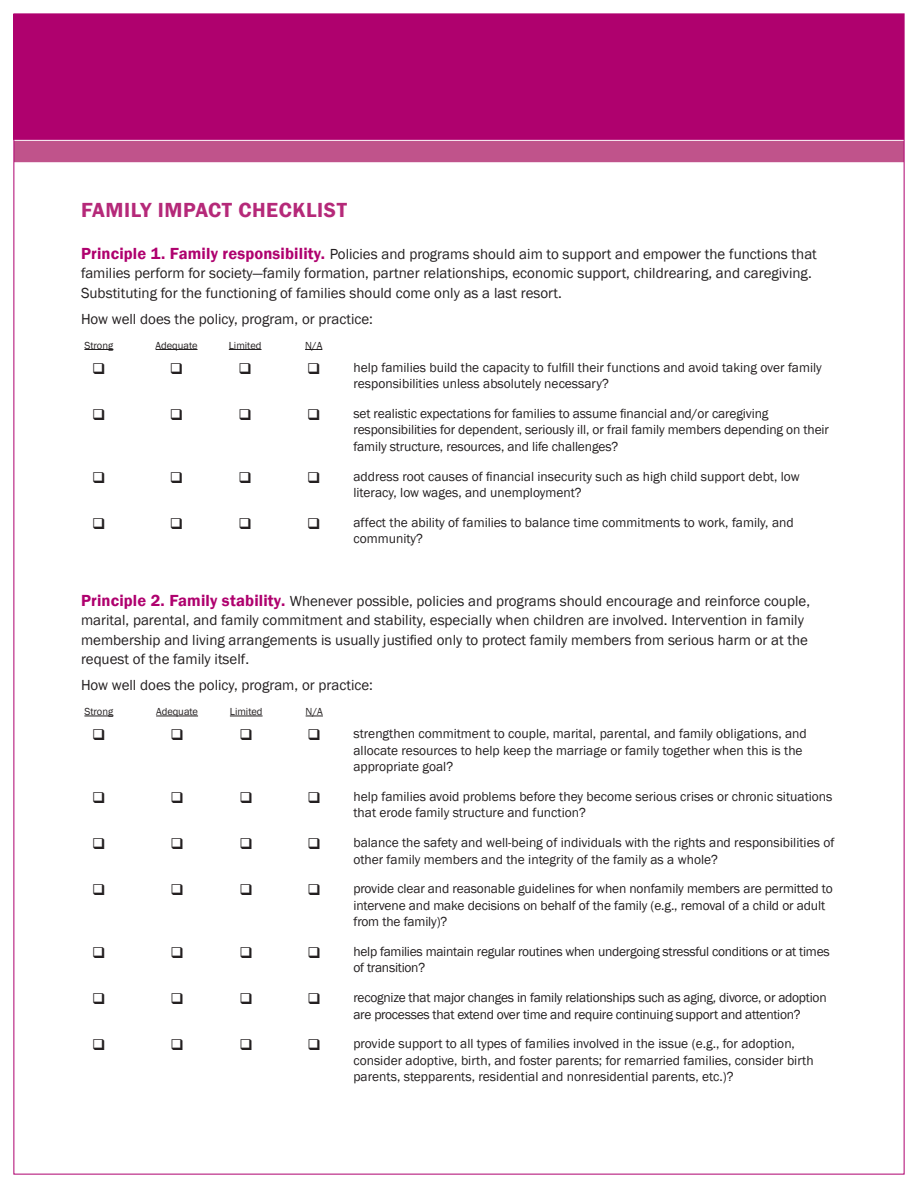
<style>
.page{position:relative;width:918px;height:1188px;background:#fff}
.page>*{position:absolute;margin:0;border:0;box-sizing:border-box;transform-origin:0 0}
.HB_HeaderFirst01{font:600 21px "Franklin Gothic";letter-spacing:.025em;color:#b52979}
.t1{font:15px/19.5px "Franklin Gothic";color:#231f20}
.HB_HeaderFirst01-2{font:13.5px/16.5px "Franklin Gothic";color:#231f20}
.HB_HeaderFirst01-3{font:13.5px/16.5px "Franklin Gothic";letter-spacing:-.02em;color:#231f20}
.HB_HeaderFirst01-4{font:10.5px "Franklin Gothic";color:#231f20}
.s1{font-weight:600;font-size:16.5px;color:#af016e}
</style>
<div class="page">
<svg style="left:84px;top:349px;width:29px;height:1px"></svg>
<hr style="left:156px;top:349px;width:42px;height:1px;background:#231f20">
<hr style="left:229px;top:349px;width:32px;height:1px;background:#231f20">
<svg style="left:305px;top:349px;width:17px;height:1px"></svg>
<svg style="left:84px;top:716px;width:29px;height:1px"></svg>
<hr style="left:156px;top:716px;width:42px;height:1px;background:#231f20">
<hr style="left:230px;top:716px;width:33px;height:1px;background:#231f20">
<svg style="left:306px;top:716px;width:17px;height:1px"></svg>
<div style="left:14px;top:14px;width:890px;height:148px;background:#af016e"></div>
<div style="left:13px;top:140px;width:892px;height:23px;background:#c0538b;border:1px solid #fff"></div>
<p class="HB_HeaderFirst01" style="left:81px;top:197px;width:267px">FAMILY IMPACT CHECKLIST</p>
<p class="t1" style="left:81px;top:244px;width:737px"><span class="s1">Principle 1. Family responsibility.</span> Policies and programs should aim to support and empower the functions that families perform for society—family formation, partner relationships, economic support, childrearing, and caregiving.<br>Substituting for the functioning of families should come only as a last resort.</p>
<p class="t1" style="left:81px;top:309px;width:294px">How well does the policy, program, or practice:</p>
<p class="HB_HeaderFirst01-4" style="left:84px;top:339px;width:30px">Strong</p>
<p class="HB_HeaderFirst01-4" style="left:156px;top:339px;width:43px">Adequate</p>
<p class="HB_HeaderFirst01-4" style="left:229px;top:339px;width:34px">Limited</p>
<p class="HB_HeaderFirst01-4" style="left:305px;top:339px;width:19px">N/A</p>
<p class="HB_HeaderFirst01-2" style="left:353px;top:359px;width:470px">help families build the capacity to fulfill their functions and avoid taking over family responsibilities unless absolutely necessary?</p>
<p class="HB_HeaderFirst01-2" style="left:353px;top:405px;width:477px">set realistic expectations for families to assume financial and/or caregiving responsibilities for dependent, seriously ill, or frail family members depending on their family structure, resources, and life challenges?</p>
<p class="HB_HeaderFirst01-2" style="left:353px;top:468px;width:448px">address root causes of financial insecurity such as high child support debt, low literacy, low wages, and unemployment?</p>
<p class="HB_HeaderFirst01-2" style="left:353px;top:514px;width:442px">affect the ability of families to balance time commitments to work, family, and community?</p>
<p class="t1" style="left:81px;top:591px;width:731px"><span class="s1">Principle 2. Family stability.</span> Whenever possible, policies and programs should encourage and reinforce couple, marital, parental, and family commitment and stability, especially when children are involved. Intervention in family membership and living arrangements is usually justified only to protect family members from serious harm or at the request of the family itself.</p>
<p class="t1" style="left:81px;top:676px;width:294px">How well does the policy, program, or practice:</p>
<p class="HB_HeaderFirst01-4" style="left:84px;top:705px;width:30px">Strong</p>
<p class="HB_HeaderFirst01-4" style="left:156px;top:705px;width:43px">Adequate</p>
<p class="HB_HeaderFirst01-4" style="left:230px;top:705px;width:34px">Limited</p>
<p class="HB_HeaderFirst01-4" style="left:306px;top:705px;width:19px">N/A</p>
<p class="HB_HeaderFirst01-2" style="left:353px;top:726px;width:455px">strengthen commitment to couple, marital, parental, and family obligations, and allocate resources to help keep the marriage or family together when this is the appropriate goal?</p>
<p class="HB_HeaderFirst01-2" style="left:353px;top:788px;width:481px">help families avoid problems before they become serious crises or chronic situations that erode family structure and function?</p>
<p class="HB_HeaderFirst01-2" style="left:353px;top:835px;width:483px">balance the safety and well-being of individuals with the rights and responsibilities of other family members and the integrity of the family as a whole?</p>
<p class="HB_HeaderFirst01-2" style="left:353px;top:881px;width:481px">provide clear and reasonable guidelines for when nonfamily members are permitted to intervene and make decisions on behalf of the family (e.g., removal of a child or adult from the family)?</p>
<p class="HB_HeaderFirst01-3" style="left:353px;top:943px;width:478px">help families maintain regular routines when undergoing stressful conditions or at times of transition?</p>
<p class="HB_HeaderFirst01-3" style="left:353px;top:990px;width:475px">recognize that major changes in family relationships such as aging, divorce, or adoption are processes that extend over time and require continuing support and attention?</p>
<p class="HB_HeaderFirst01-2" style="left:353px;top:1036px;width:462px">provide support to all types of families involved in the issue (e.g., for adoption, consider adoptive, birth, and foster parents; for remarried families, consider birth parents, stepparents, residential and nonresidential parents, etc.)?</p>
</div>
